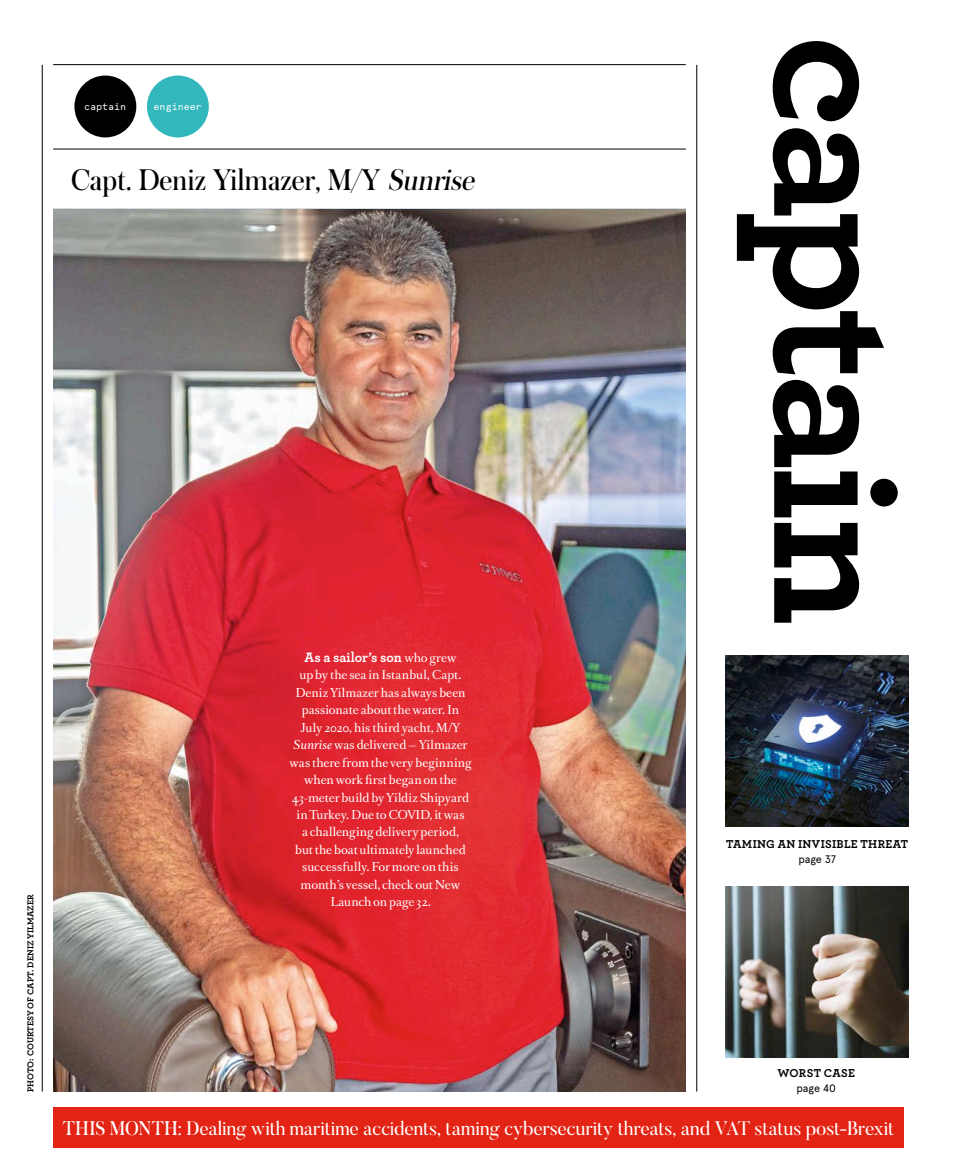
<style>
.page{position:relative;width:957px;height:1166px;background:#fff}
.page>*{position:absolute;margin:0;border:0;box-sizing:border-box;transform-origin:0 0}
.t1{font:700 190.35px "Archer";letter-spacing:-.035em;color:#000}
.t2{font:31.5px "Austin";color:#000}
.t3{font:19.5px "Butler";letter-spacing:-.01em;color:#fff}
.t4{font:700 14.25px "Archer";color:#fff}
.t5{font:700 12px "Archer";letter-spacing:.03em;color:#000}
.t6{font:11.7px/17.4px "Romain BP Text";letter-spacing:-.005em;color:#fff;text-align:center}
.t7{font:10.8px "Apercu";letter-spacing:-.005em;color:#000}
.t8{font:9.75px "Apercu Mono";color:#fff}
.t9{font:700 9px "Archer";color:#000}
.s1{font-style:italic}
.s2{font-family:"Romain BP Text";font-weight:400;font-size:11.7px}
.s3{font-family:"Austin";font-size:21px}
</style>
<div class="page">
<div style="left:147px;top:75px;width:62px;height:62px;background:#32b7bd;border-radius:50%"></div>
<div style="left:74px;top:75px;width:62px;height:62px;background:#000;border-radius:50%"></div>
<img style="left:53px;top:209px;width:633px;height:882px">
<img style="left:725px;top:886px;width:183px;height:171px">
<img style="left:725px;top:655px;width:183px;height:171px">
<hr style="left:42px;top:65px;width:1px;height:1026px;background:#000">
<hr style="left:53px;top:149px;width:633px;height:1px;background:#000">
<hr style="left:53px;top:64px;width:633px;height:1px;background:#000">
<hr style="left:696px;top:65px;width:1px;height:1026px;background:#000">
<div style="left:53px;top:1106px;width:851px;height:41px;background:#e32414"></div>
<p class="t9" style="left:26px;top:1091px;width:199px;rotate:-90deg">PHOTO: COURTESY OF CAPT. DENIZ YILMAZER</p>
<p class="t8" style="left:84px;top:103px;width:44px">captain</p>
<p class="t8" style="left:154px;top:103px;width:50px">engineer</p>
<h2 class="t2" style="left:71px;top:161px;width:408px">Capt. Deniz Yilmazer, M/Y <span class="s1">Sunrise</span></h2>
<p class="t4" style="left:304px;top:650px;width:153px">As a sailor’s son <span class="s2">who grew</span></p>
<p class="t6" style="left:289px;top:667px;width:184px">up by the sea in Istanbul, Capt.<br>Deniz Yilmazer has always been passionate about the water. In<br>July 2020, his third yacht, M/Y<br><span class="s1">Sunrise</span> was delivered — Yilmazer was there from the very beginning when work first began on the<br>43-meter build by Yildiz Shipyard in Turkey. Due to COVID, it was<br>a challenging delivery period,<br>but the boat ultimately launched successfully. For more on this month’s vessel, check out New<br>Launch on page 32.</p>
<h1 class="t1" style="left:926px;top:35px;width:592px;rotate:90deg">captain</h1>
<p class="t5" style="left:726px;top:837px;width:184px">TAMING AN INVISIBLE THREAT</p>
<p class="t7" style="left:798px;top:852px;width:39px">page 37</p>
<p class="t5" style="left:777px;top:1067px;width:79px">WORST CASE</p>
<p class="t7" style="left:796px;top:1081px;width:41px">page 40</p>
<h3 class="t3" style="left:63px;top:1119px;width:833px"><span class="s3">THIS MONTH:</span> Dealing with maritime accidents, taming cybersecurity threats, and VAT status post-Brexit</h3>
</div>
